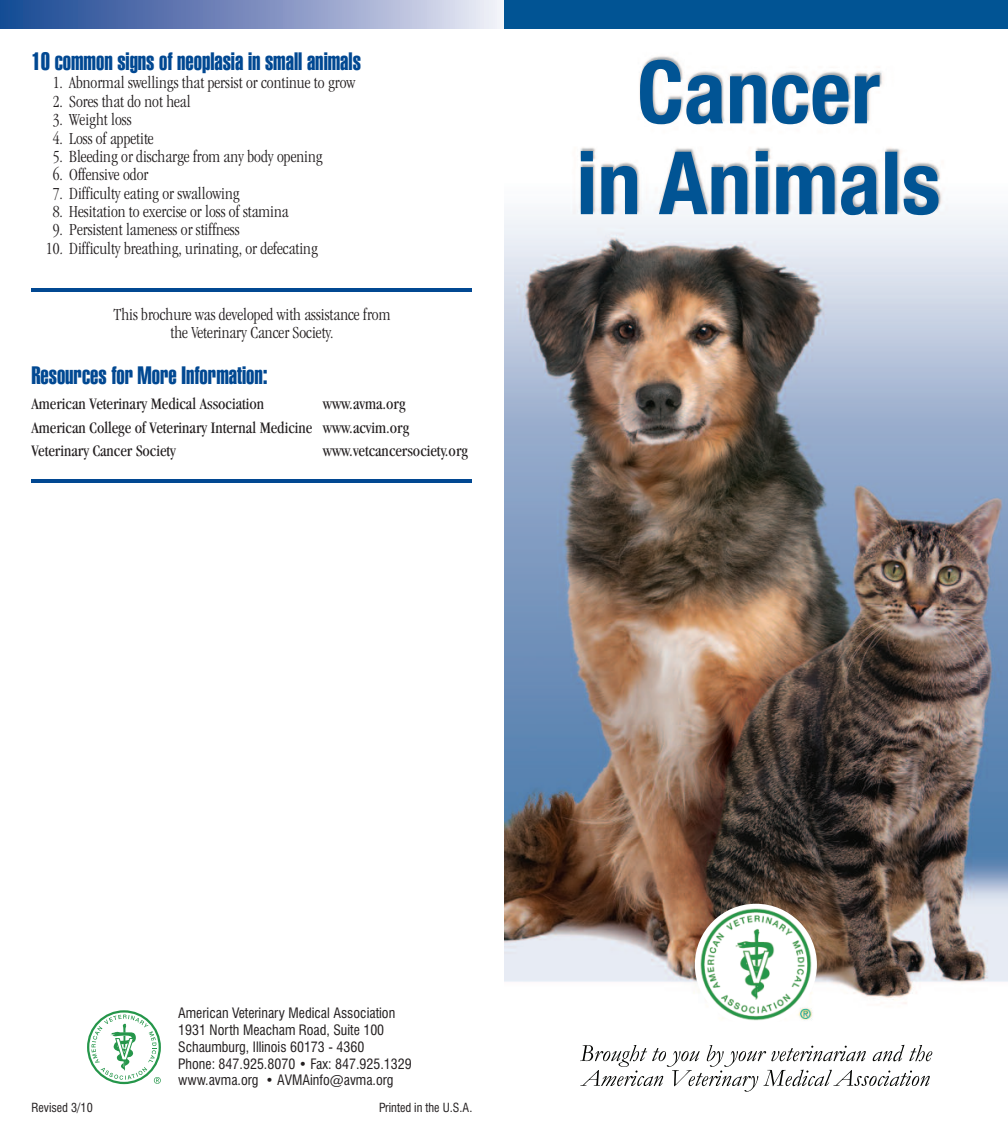
<style>
.page{position:relative;width:1008px;height:1134px;background:#fff}
.page>*{position:absolute;margin:0;border:0;box-sizing:border-box;transform-origin:0 0}
.t1{font:24.5px "Swiss 911 BT Extra Compressed";color:#014892}
.t2{font:300 condensed 17.5px/18.4px "Garamond";color:#231f20;text-align:center}
.t3{font:condensed 16.62px/23.6px "Garamond";color:#231f20}
.t4{font:condensed 14px/16.8px "Swiss 721 BT";color:#231f20}
.t5{font:condensed 12.25px "Swiss 721 BT";color:#231f20}
.s1{font-style:italic}
</style>
<div class="page">
<hr style="left:32px;top:288px;width:440px;height:3px;background:#014892">
<hr style="left:32px;top:480px;width:440px;height:3px;background:#014892">
<div style="left:0;top:0;width:514px;height:28px;background:linear-gradient(to right,#14408f,#eee8f5)"></div>
<img style="left:504px;top:28px;width:504px;height:1064px">
<img style="left:695px;top:904px;width:122px;height:122px;border-radius:50%">
<div style="left:504px;top:0;width:504px;height:28px;background:#015494"></div>
<img style="left:580px;top:1045px;width:30px;height:16px">
<img style="left:873px;top:1045px;width:31px;height:16px">
<img style="left:580px;top:1070px;width:36px;height:16px">
<img style="left:884px;top:1071px;width:28px;height:15px">
<img style="left:640px;top:60px;width:209px;height:64px">
<div style="left:87px;top:1010px;width:74px;height:74px;border:2px solid #25964a;border-radius:50%"></div>
<svg style="left:91px;top:1015px;width:70px;height:69px"></svg>
<h1 class="t1" style="left:32px;top:52px;width:331px">10 common signs of neoplasia in small animals</h1>
<p class="t2" style="left:53px;top:75px;width:304px">1. Abnormal swellings that persist or continue to grow</p>
<p class="t2" style="left:53px;top:93px;width:139px">2. Sores that do not heal</p>
<p class="t2" style="left:53px;top:112px;width:80px">3. Weight loss</p>
<p class="t2" style="left:53px;top:130px;width:102px">4. Loss of appetite</p>
<p class="t2" style="left:53px;top:149px;width:271px">5. Bleeding or discharge from any body opening</p>
<p class="t2" style="left:53px;top:167px;width:97px">6. Offensive odor</p>
<p class="t2" style="left:53px;top:185px;width:188px">7. Difficulty eating or swallowing</p>
<p class="t2" style="left:53px;top:204px;width:237px">8. Hesitation to exercise or loss of stamina</p>
<p class="t2" style="left:53px;top:222px;width:188px">9. Persistent lameness or stiffness</p>
<p class="t2" style="left:46px;top:240px;width:273px">10<span class="s1">.</span> Difficulty breathing, urinating, or defecating</p>
<p class="t2" style="left:114px;top:306px;width:278px">This brochure was developed with assistance from the Veterinary Cancer Society.</p>
<h1 class="t1" style="left:32px;top:366px;width:238px">Resources for More Information:</h1>
<p class="t3" style="left:32px;top:393px;width:234px">American Veterinary Medical Association</p>
<p class="t3" style="left:32px;top:393px;width:379px;text-indent:291px">www.avma.org<br>American College of Veterinary Internal Medicine www.acvim.org<br>Veterinary Cancer Society</p>
<p class="t3" style="left:323px;top:440px;width:147px">www.vetcancersociety.org</p>
<p class="t4" style="left:178px;top:1006px;width:235px">American Veterinary Medical Association 1931 North Meacham Road, Suite 100<br>Schaumburg, Illinois 60173 - 4360<br>Phone: 847.925.8070 • Fax: 847.925.1329 www.avma.org • AVMAinfo@avma.org</p>
<p class="t5" style="left:32px;top:1103px;width:63px">Revised 3/10</p>
<p class="t5" style="left:379px;top:1103px;width:95px">Printed in the U.S.A.</p>
</div>
